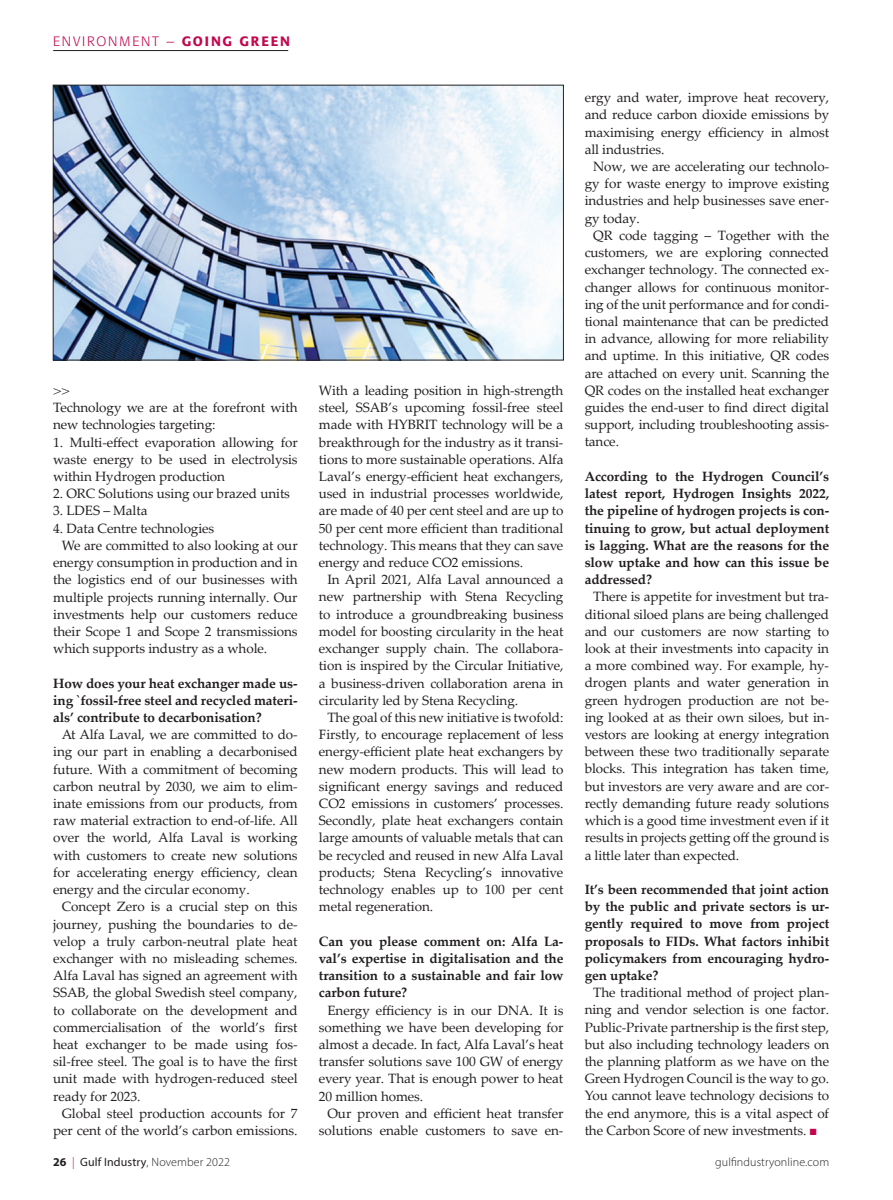
<style>
.page{position:relative;width:893px;height:1200px;background:#fff}
.page>*{position:absolute;margin:0;border:0;box-sizing:border-box;transform-origin:0 0}
.t1{font:13.5px/17.2px "Palatino Linotype";letter-spacing:-.005em;color:#231f20;text-align:justify}
.t2{font:700 13.5px/17.2px "Palatino Linotype";letter-spacing:-.005em;color:#231f20;text-align:justify}
.t3{font:300 13.5px "Formata";letter-spacing:.13em;color:#c3074e}
.t4{font:13.5px "Palatino";color:#231f20}
.t5{font:300 12px "Myriad Pro";letter-spacing:.01em;color:#231f20}
.s1{font-weight:500}
.s2{color:#c3074e}
.s3{font-weight:700}
.s4{font-weight:400}
</style>
<div class="page">
<hr style="left:53px;top:50px;width:235px;height:1px;background:#231f20">
<img style="left:55px;top:87px;width:507px;height:271px">
<div style="left:53px;top:85px;width:511px;height:275px;border:1px solid #231f20"></div>
<p class="t3" style="left:53px;top:33px;width:238px">ENVIRONMENT – <span class="s1">GOING GREEN</span></p>
<p class="t4" style="left:53px;top:379px;width:18px">&gt;&gt;</p>
<p class="t1" style="left:319px;top:381px;width:246px">With a leading position in high-strength steel, SSAB’s upcoming fossil-free steel made with HYBRIT technology will be a breakthrough for the industry as it transi&shy;tions to more sustainable operations. Alfa Laval’s energy-efficient heat exchangers, used in industrial processes worldwide, are made of 40 per cent steel and are up to 50 per cent more efficient than traditional technology. This means that they can save energy and reduce CO2 emissions.</p>
<p class="t1" style="left:319px;top:570px;width:246px;text-indent:9px">In April 2021, Alfa Laval announced a new partnership with Stena Recycling to introduce a groundbreaking business model for boosting circularity in the heat exchanger supply chain. The collabora&shy;tion is inspired by the Circular Initiative, a business-driven collaboration arena in circularity led by Stena Recycling.</p>
<p class="t1" style="left:319px;top:708px;width:246px;text-indent:9px">The goal of this new initiative is twofold:<br>Firstly, to encourage replacement of less energy-efficient plate heat exchangers by new modern products. This will lead to significant energy savings and reduced CO2 emissions in customers’ processes.<br>Secondly, plate heat exchangers contain large amounts of valuable metals that can be recycled and reused in new Alfa Laval products; Stena Recycling’s innovative technology enables up to 100 per cent metal regeneration.</p>
<p class="t2" style="left:319px;top:931px;width:246px">Can you please comment on: Alfa La&shy;val’s expertise in digitalisation and the transition to a sustainable and fair low carbon future?</p>
<p class="t1" style="left:319px;top:1000px;width:246px;text-indent:9px">Energy efficiency is in our DNA. It is something we have been developing for almost a decade. In fact, Alfa Laval’s heat transfer solutions save 100 GW of energy every year. That is enough power to heat 20 million homes.</p>
<p class="t1" style="left:319px;top:1103px;width:246px;text-align:right">Our proven and efficient heat transfer solutions enable customers to save en-</p>
<p class="t1" style="left:53px;top:398px;width:246px">Technology we are at the forefront with new technologies targeting:</p>
<p class="t1" style="left:53px;top:433px;width:246px">1. Multi-effect evaporation allowing for waste energy to be used in electrolysis within Hydrogen production</p>
<p class="t1" style="left:53px;top:484px;width:238px">2. ORC Solutions using our brazed units</p>
<p class="t1" style="left:53px;top:501px;width:96px">3. LDES – Malta</p>
<p class="t1" style="left:53px;top:519px;width:163px">4. Data Centre technologies</p>
<p class="t1" style="left:62px;top:536px;width:238px">We are committed to also looking at our</p>
<p class="t1" style="left:53px;top:553px;width:246px">energy consumption in production and in</p>
<p class="t1" style="left:53px;top:570px;width:246px">the logistics end of our businesses with</p>
<p class="t1" style="left:53px;top:587px;width:246px">multiple projects running internally. Our</p>
<p class="t1" style="left:53px;top:605px;width:246px">investments help our customers reduce</p>
<p class="t1" style="left:53px;top:622px;width:246px">their Scope 1 and Scope 2 transmissions</p>
<p class="t1" style="left:53px;top:639px;width:216px">which supports industry as a whole.</p>
<p class="t2" style="left:53px;top:673px;width:246px">How does your heat exchanger made us&shy;ing `fossil-free steel and recycled materi&shy;als’ contribute to decarbonisation?</p>
<p class="t1" style="left:53px;top:725px;width:246px;text-indent:9px">At Alfa Laval, we are committed to do&shy;ing our part in enabling a decarbonised future. With a commitment of becoming carbon neutral by 2030, we aim to elim&shy;inate emissions from our products, from raw material extraction to end-of-life. All over the world, Alfa Laval is working with customers to create new solutions for accelerating energy efficiency, clean energy and the circular economy.</p>
<p class="t1" style="left:53px;top:897px;width:246px;text-indent:9px">Concept Zero is a crucial step on this journey, pushing the boundaries to de&shy;velop a truly carbon-neutral plate heat exchanger with no misleading schemes.<br>Alfa Laval has signed an agreement with SSAB, the global Swedish steel company, to collaborate on the development and commercialisation of the world’s first heat exchanger to be made using fos&shy;sil-free steel. The goal is to have the first unit made with hydrogen-reduced steel ready for 2023.</p>
<p class="t1" style="left:53px;top:1103px;width:246px;text-align:right">Global steel production accounts for 7 per cent of the world’s carbon emissions.</p>
<p class="t1" style="left:585px;top:88px;width:246px">ergy and water, improve heat recovery, and reduce carbon dioxide emissions by maximising energy efficiency in almost all industries.</p>
<p class="t1" style="left:585px;top:157px;width:246px;text-indent:9px">Now, we are accelerating our technolo&shy;gy for waste energy to improve existing industries and help businesses save ener&shy;gy today.</p>
<p class="t1" style="left:585px;top:226px;width:246px;text-indent:9px">QR code tagging – Together with the customers, we are exploring connected exchanger technology. The connected ex&shy;changer allows for continuous monitor&shy;ing of the unit performance and for condi&shy;tional maintenance that can be predicted in advance, allowing for more reliability and uptime. In this initiative, QR codes are attached on every unit. Scanning the QR codes on the installed heat exchanger guides the end-user to find direct digital support, including troubleshooting assis&shy;tance.</p>
<p class="t2" style="left:585px;top:467px;width:246px">According to the Hydrogen Council’s latest report, Hydrogen Insights 2022, the pipeline of hydrogen projects is con&shy;tinuing to grow, but actual deployment is lagging. What are the reasons for the slow uptake and how can this issue be addressed?</p>
<p class="t1" style="left:585px;top:587px;width:246px;text-indent:9px">There is appetite for investment but tra&shy;ditional siloed plans are being challenged and our customers are now starting to look at their investments into capacity in a more combined way. For example, hy&shy;drogen plants and water generation in green hydrogen production are not be&shy;ing looked at as their own siloes, but in&shy;vestors are looking at energy integration between these two traditionally separate blocks. This integration has taken time, but investors are very aware and are cor&shy;rectly demanding future ready solutions which is a good time investment even if it results in projects getting off the ground is a little later than expected.</p>
<p class="t2" style="left:585px;top:880px;width:246px">It’s been recommended that joint action by the public and private sectors is ur&shy;gently required to move from project proposals to FIDs. What factors inhibit policymakers from encouraging hydro&shy;gen uptake?</p>
<p class="t1" style="left:585px;top:983px;width:246px;text-indent:9px">The traditional method of project plan&shy;ning and vendor selection is one factor.<br>Public-Private partnership is the first step, but also including technology leaders on the planning platform as we have on the Green Hydrogen Council is the way to go.<br>You cannot leave technology decisions to the end anymore, this is a vital aspect of the Carbon Score of new investments. <span class="s2">■</span></p>
<p class="t5" style="left:53px;top:1154px;width:178px"><span class="s3">26</span> <span class="s2">|</span> <span class="s4">Gulf Industry</span>, November 2022</p>
<p class="t5" style="left:715px;top:1154px;width:115px">gulfindustryonline.com</p>
</div>
